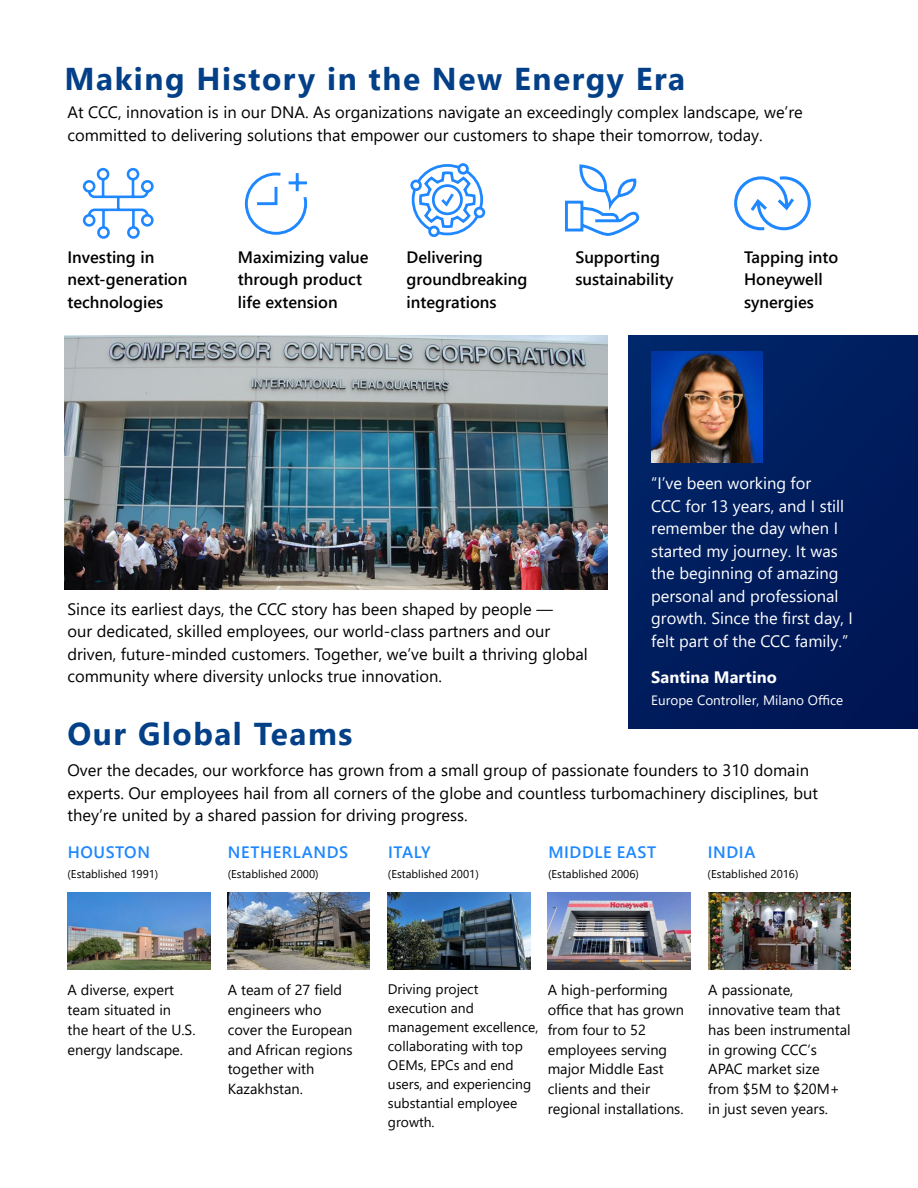
<style>
.page{position:relative;width:918px;height:1188px;background:#fff}
.page>*{position:absolute;margin:0;border:0;box-sizing:border-box;transform-origin:0 0}
.t1{font:700 31.5px "Segoe UI";letter-spacing:.05em;color:#034087}
.t2{font:16.5px/22.5px "Segoe UI";color:#000}
.t3{font:16.5px/22.5px "Segoe UI";color:#fff}
.t4{font:600 16.5px/22.5px "Segoe UI";color:#000}
.t5{font:600 16.5px "Segoe UI";letter-spacing:.035em;color:#1e87ff}
.t6{font:700 16.5px "Segoe UI";color:#fff}
.t7{font:14.55px/19.8px "Segoe UI";color:#000}
.t8{font:13.8px/18.9px "Segoe UI";color:#000}
.t9{font:13.5px "Segoe UI";color:#fff}
.t10{font:11.4px "Segoe UI";color:#000}
</style>
<div class="page">
<div style="left:629px;top:335px;width:289px;height:394px;background:#001c5c"></div>
<img style="left:651px;top:351px;width:111px;height:111px">
<img style="left:64px;top:335px;width:544px;height:255px">
<svg style="left:734px;top:176px;width:77px;height:55px"></svg>
<svg style="left:565px;top:164px;width:75px;height:72px"></svg>
<svg style="left:82px;top:167px;width:72px;height:72px"></svg>
<svg style="left:244px;top:172px;width:64px;height:63px"></svg>
<div style="left:474px;top:207px;width:11px;height:11px;border:3px solid #1f87ff;border-radius:50%"></div>
<svg style="left:410px;top:163px;width:74px;height:74px"></svg>
<img style="left:68px;top:892px;width:142px;height:78px">
<img style="left:227px;top:892px;width:143px;height:78px">
<img style="left:388px;top:892px;width:142px;height:78px">
<img style="left:548px;top:892px;width:142px;height:78px">
<img style="left:708px;top:892px;width:143px;height:78px">
<h1 class="t1" style="left:64px;top:50px;width:622px">Making History in the New Energy Era</h1>
<p class="t2" style="left:68px;top:100px;width:737px">At CCC, innovation is in our DNA. As organizations navigate an exceedingly complex landscape, we’re committed to delivering solutions that empower our customers to shape their tomorrow, today.</p>
<p class="t4" style="left:68px;top:245px;width:121px">Investing in next-generation technologies</p>
<p class="t4" style="left:238px;top:245px;width:132px">Maximizing value through product life extension</p>
<p class="t4" style="left:407px;top:245px;width:122px">Delivering groundbreaking integrations</p>
<p class="t4" style="left:575px;top:245px;width:100px">Supporting sustainability</p>
<p class="t4" style="left:744px;top:245px;width:96px">Tapping into<br>Honeywell synergies</p>
<p class="t3" style="left:651px;top:471px;width:203px">“I’ve been working for<br>CCC for 13 years, and I still remember the day when I started my journey. It was the beginning of amazing personal and professional growth. Since the first day, I felt part of the CCC family.”</p>
<p class="t6" style="left:651px;top:661px;width:127px">Santina Martino</p>
<p class="t9" style="left:651px;top:687px;width:194px">Europe Controller, Milano Office</p>
<p class="t2" style="left:68px;top:596px;width:522px">Since its earliest days, the CCC story has been shaped by people —<br>our dedicated, skilled employees, our world-class partners and our driven, future-minded customers. Together, we’ve built a thriving global community where diversity unlocks true innovation.</p>
<h1 class="t1" style="left:68px;top:704px;width:287px">Our Global Teams</h1>
<p class="t2" style="left:68px;top:757px;width:752px">Over the decades, our workforce has grown from a small group of passionate founders to 310 domain experts. Our employees hail from all corners of the globe and countless turbomachinery disciplines, but they’re united by a shared passion for driving progress.</p>
<p class="t5" style="left:68px;top:837px;width:84px">HOUSTON</p>
<p class="t10" style="left:68px;top:863px;width:92px">(Established 1991)</p>
<p class="t5" style="left:228px;top:837px;width:122px">NETHERLANDS</p>
<p class="t10" style="left:228px;top:863px;width:92px">(Established 2000)</p>
<p class="t5" style="left:388px;top:837px;width:44px">ITALY</p>
<p class="t10" style="left:388px;top:863px;width:92px">(Established 2001)</p>
<p class="t5" style="left:548px;top:837px;width:109px">MIDDLE EAST</p>
<p class="t10" style="left:548px;top:863px;width:92px">(Established 2006)</p>
<p class="t5" style="left:708px;top:837px;width:49px">INDIA</p>
<p class="t10" style="left:708px;top:863px;width:92px">(Established 2016)</p>
<p class="t7" style="left:68px;top:979px;width:129px">A diverse, expert team situated in the heart of the U.S. energy landscape.</p>
<p class="t7" style="left:228px;top:979px;width:126px">A team of 27 field engineers who cover the European and African regions together with<br>Kazakhstan.</p>
<p class="t8" style="left:388px;top:979px;width:152px">Driving project execution and management excellence, collaborating with top<br>OEMs, EPCs and end users, and experiencing substantial employee growth.</p>
<p class="t7" style="left:548px;top:979px;width:138px">A high-performing office that has grown from four to 52 employees serving major Middle East clients and their regional installations.</p>
<p class="t7" style="left:708px;top:979px;width:144px">A passionate, innovative team that has been instrumental in growing CCC’s<br>APAC market size from $5M to $20M+ in just seven years.</p>
</div>
